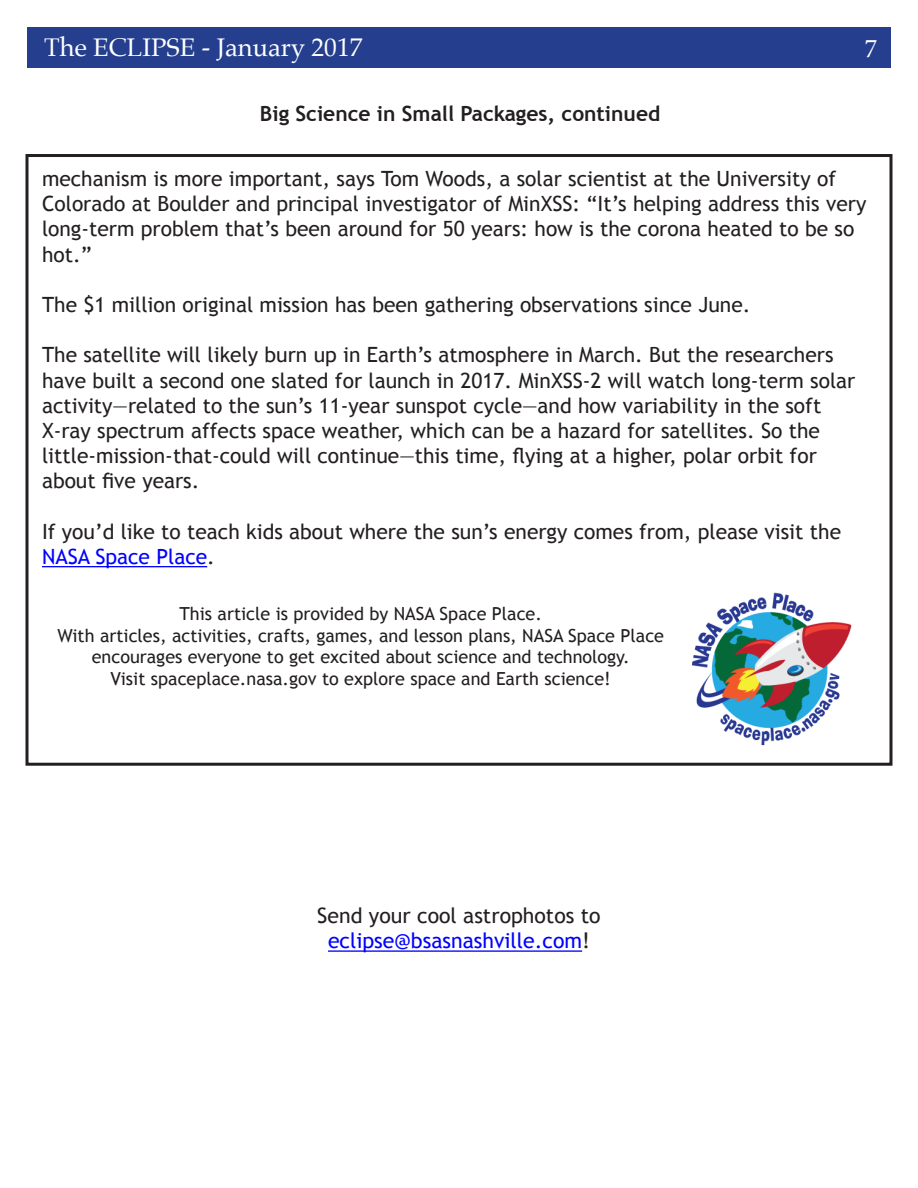
<style>
.page{position:relative;width:918px;height:1188px;background:#fff}
.page>*{position:absolute;margin:0;border:0;box-sizing:border-box;transform-origin:0 0}
.t1{font:27px "Minion Pro";color:#fff}
.t2{font:25.5px "Palatino";color:#fff}
.t3{font:21.3px/25.5px "Trebuchet MS";color:#231f20;text-align:center}
.t4{font:21px/25.2px "Trebuchet MS";color:#231f20}
.t5{font:700 21px "Trebuchet MS";color:#231f20}
.t6{font:18px/21.6px "Trebuchet MS";color:#231f20;text-align:center}
.s1{color:#00f}
</style>
<div class="page">
<div style="left:27px;top:27px;width:864px;height:41px;background:#253f8e"></div>
<hr style="left:42px;top:566px;width:165px;height:1px;background:#00f">
<div style="left:26px;top:154px;width:866px;height:612px;border:3px solid #231f20"></div>
<img style="left:692px;top:592px;width:160px;height:154px">
<hr style="left:328px;top:950px;width:254px;height:2px;background:#00f">
<p class="t2" style="left:44px;top:35px;width:320px">The ECLIPSE - January 2017</p>
<p class="t1" style="left:865px;top:30px;width:14px">7</p>
<p class="t5" style="left:260px;top:101px;width:402px">Big Science in Small Packages, continued</p>
<p class="t4" style="left:42px;top:166px;width:826px">mechanism is more important, says Tom Woods, a solar scientist at the University of Colorado at Boulder and principal investigator of MinXSS: “It’s helping address this very long-term problem that’s been around for 50 years: how is the corona heated to be so hot.”</p>
<p class="t4" style="left:42px;top:292px;width:710px">The $1 million original mission has been gathering observations since June.</p>
<p class="t4" style="left:42px;top:342px;width:815px">The satellite will likely burn up in Earth’s atmosphere in March. But the researchers have built a second one slated for launch in 2017. MinXSS-2 will watch long-term solar activity—related to the sun’s 11-year sunspot cycle—and how variability in the soft X-ray spectrum affects space weather, which can be a hazard for satellites. So the little-mission-that-could will continue—this time, flying at a higher, polar orbit for about five years.</p>
<p class="t4" style="left:42px;top:519px;width:801px">If you’d like to teach kids about where the sun’s energy comes from, please visit the<br><span class="s1">NASA Space Place</span>.</p>
<p class="t6" style="left:57px;top:603px;width:608px">This article is provided by NASA Space Place.<br>With articles, activities, crafts, games, and lesson plans, NASA Space Place encourages everyone to get excited about science and technology.<br>Visit spaceplace.nasa.gov to explore space and Earth science!</p>
<p class="t3" style="left:317px;top:902px;width:285px">Send your cool astrophotos to <span class="s1">eclipse@bsasnashville.com</span>!</p>
</div>
